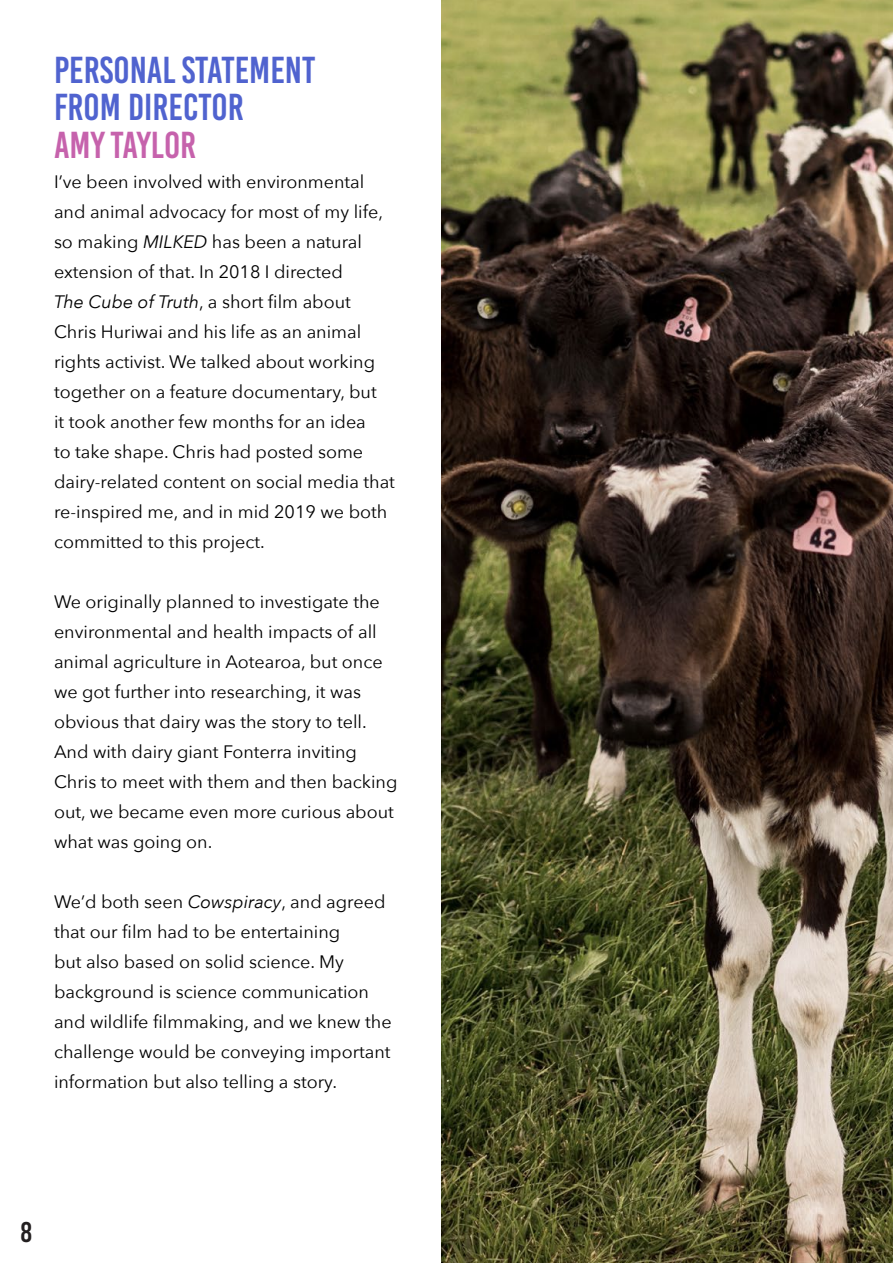
<style>
.page{position:relative;width:893px;height:1263px;background:#fff}
.page>*{position:absolute;margin:0;border:0;box-sizing:border-box;transform-origin:0 0}
.t1{font:37.5px "Bebas Kai";color:#5063cf}
.t2{font:37.5px "Bebas Kai";color:#c662ac}
.t3{font:28.5px "Bebas Kai";color:#231f20}
.t4{font:18px/30px "Avenir Next";color:#000}
.s1{font-style:italic}
</style>
<div class="page">
<img style="left:442px;top:0;width:451px;height:1263px">
<p class="t1" style="left:54px;top:50px;width:263px">PERSONAL STATEMENT</p>
<p class="t1" style="left:54px;top:87px;width:191px">FROM DIRECTOR</p>
<p class="t2" style="left:54px;top:125px;width:144px">AMY TAYLOR</p>
<p class="t4" style="left:54px;top:166px;width:342px">I’ve been involved with environmental and animal advocacy for most of my life, so making <span class="s1">MILKED</span> has been a natural extension of that. In 2018 I directed<br><span class="s1">The Cube of Truth</span>, a short film about Chris Huriwai and his life as an animal rights activist. We talked about working together on a feature documentary, but<br>it took another few months for an idea<br>to take shape. Chris had posted some dairy-related content on social media that re-inspired me, and in mid 2019 we both committed to this project.</p>
<p class="t4" style="left:54px;top:586px;width:345px">We originally planned to investigate the environmental and health impacts of all animal agriculture in Aotearoa, but once we got further into researching, it was obvious that dairy was the story to tell.<br>And with dairy giant Fonterra inviting Chris to meet with them and then backing out, we became even more curious about what was going on.</p>
<p class="t4" style="left:54px;top:886px;width:339px">We’d both seen <span class="s1">Cowspiracy</span>, and agreed that our film had to be entertaining<br>but also based on solid science. My background is science communication and wildlife filmmaking, and we knew the challenge would be conveying important information but also telling a story.</p>
<h2 class="t3" style="left:20px;top:1217px;width:13px">8</h2>
</div>
